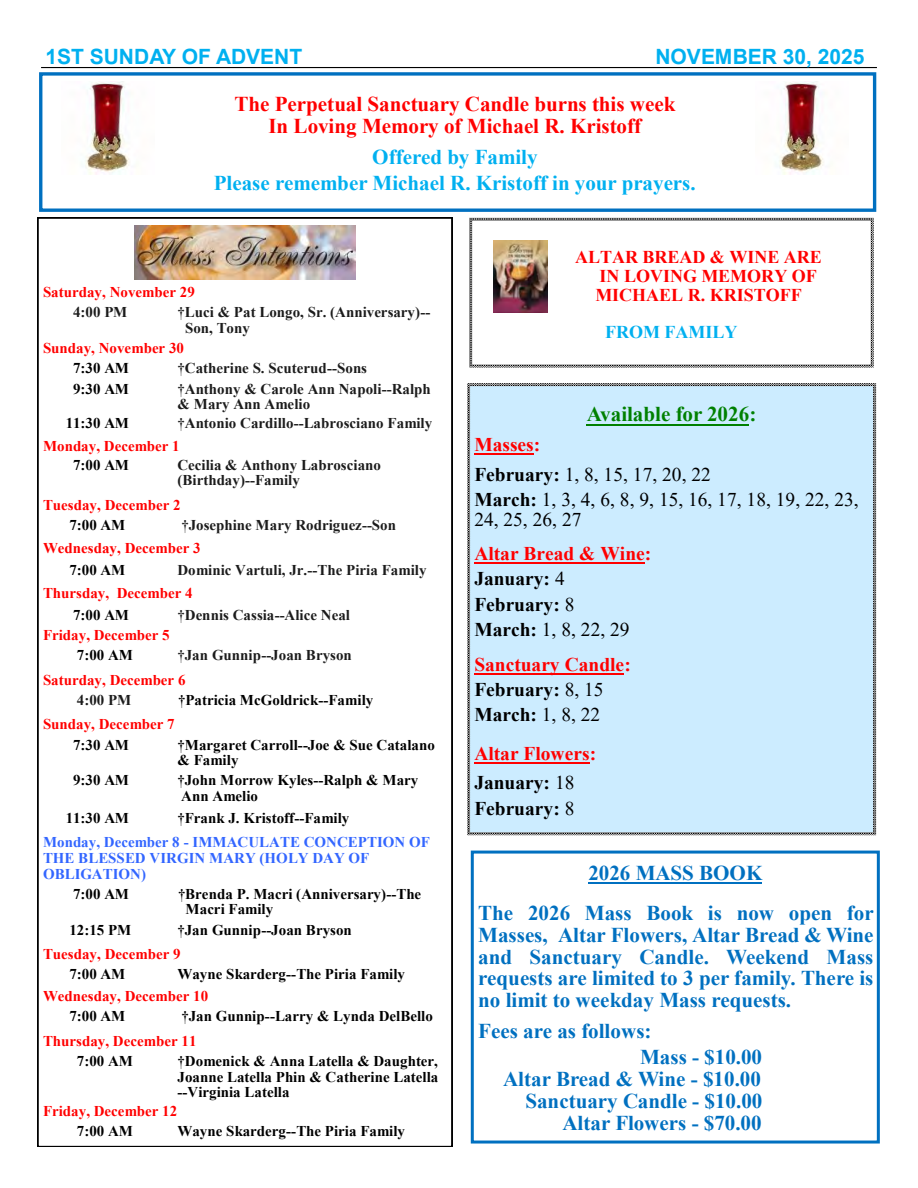
<style>
.page{position:relative;width:918px;height:1188px;background:#fff}
.page>*{position:absolute;margin:0;border:0;box-sizing:border-box;transform-origin:0 0}
.t1{font:700 21.15px "Times New Roman";color:#f00}
.t2{font:700 21px/21.9px "Times New Roman";color:#0070c0;text-align:justify}
.t3{font:700 21px "Times New Roman";color:#00b0f0}
.t4{font:700 21px "Times New Roman";color:#f00}
.t5{font:700 21px "Arial";color:#00b0f0}
.t6{font:700 21px "Times New Roman";color:#008000}
.t7{font:19.5px/20.7px "Times New Roman";color:#000}
.t8{font:700 19.5px "Times New Roman";color:#000}
.t9{font:700 19.5px "Times New Roman";color:#f00}
.t10{font:700 18px/18.8px "Times New Roman";color:#f00}
.t11{font:700 18px "Times New Roman";color:#00b0f0}
.t12{font:700 15px/15.6px "Times New Roman";color:#000}
.t13{font:700 15px/15.6px "Times New Roman";color:#1c1c1c}
.t14{font:700 15px "Times New Roman";color:#f00}
.t15{font:700 15px/15.6px "Times New Roman";color:#36f}
.s1{font-weight:700}
.s2{font-weight:400}
</style>
<div class="page">
<svg style="left:38px;top:218px;width:414px;height:929px"></svg>
<hr style="left:41px;top:67px;width:836px;height:1px;background:#000">
<div style="left:39px;top:72px;width:837px;height:140px;border:3px solid #0070c0"></div>
<img style="left:85px;top:82px;width:45px;height:92px">
<img style="left:779px;top:82px;width:45px;height:92px">
<img style="left:135px;top:225px;width:220px;height:55px">
<svg style="left:469px;top:218px;width:405px;height:150px"></svg>
<div style="left:471px;top:851px;width:409px;height:293px;border:3px solid #0070c0"></div>
<hr style="left:588px;top:882px;width:174px;height:2px;background:#0070c0">
<div style="left:467px;top:383px;width:409px;height:452px;background:#ccecff"></div>
<hr style="left:587px;top:424px;width:162px;height:2px;background:#008000">
<hr style="left:474px;top:453px;width:60px;height:2px;background:#f00">
<hr style="left:474px;top:562px;width:171px;height:2px;background:#f00">
<hr style="left:474px;top:673px;width:150px;height:2px;background:#f00">
<hr style="left:474px;top:762px;width:116px;height:2px;background:#f00">
<p class="t5" style="left:45px;top:42px;width:259px">1ST SUNDAY OF ADVENT</p>
<p class="t5" style="left:655px;top:42px;width:210px">NOVEMBER 30, 2025</p>
<p class="t1" style="left:234px;top:89px;width:443px">The Perpetual Sanctuary Candle burns this week</p>
<p class="t4" style="left:268px;top:111px;width:374px">In Loving Memory of Michael R. Kristoff</p>
<p class="t3" style="left:372px;top:141px;width:167px">Offered by Family</p>
<p class="t3" style="left:214px;top:168px;width:484px">Please remember Michael R. Kristoff in your prayers.</p>
<p class="t14" style="left:43px;top:281px;width:153px">Saturday, November 29</p>
<p class="t13" style="left:73px;top:304px;width:56px">4:00 PM</p>
<p class="t13" style="left:185px;top:304px;width:247px;text-indent:-8px">†Luci &amp; Pat Longo, Sr. (Anniversary)--<br>Son, Tony</p>
<p class="t14" style="left:43px;top:337px;width:143px">Sunday, November 30</p>
<p class="t12" style="left:73px;top:360px;width:58px">7:30 AM</p>
<p class="t13" style="left:178px;top:360px;width:191px">†Catherine S. Scuterud--Sons</p>
<p class="t12" style="left:73px;top:380px;width:57px">9:30 AM</p>
<p class="t13" style="left:178px;top:380px;width:255px">†Anthony &amp; Carole Ann Napoli--Ralph &amp; Mary Ann Amelio</p>
<p class="t12" style="left:66px;top:415px;width:65px">11:30 AM</p>
<p class="t13" style="left:178px;top:415px;width:256px">†Antonio Cardillo--Labrosciano Family</p>
<p class="t14" style="left:43px;top:435px;width:138px">Monday, December 1</p>
<p class="t12" style="left:73px;top:456px;width:57px">7:00 AM</p>
<p class="t13" style="left:178px;top:456px;width:205px">Cecilia &amp; Anthony Labrosciano (Birthday)--Family</p>
<p class="t14" style="left:43px;top:494px;width:139px">Tuesday, December 2</p>
<p class="t12" style="left:69px;top:517px;width:57px">7:00 AM</p>
<p class="t13" style="left:181px;top:517px;width:216px">†Josephine Mary Rodriguez--Son</p>
<p class="t14" style="left:43px;top:537px;width:159px">Wednesday, December 3</p>
<p class="t12" style="left:69px;top:562px;width:57px">7:00 AM</p>
<p class="t13" style="left:178px;top:562px;width:250px">Dominic Vartuli, Jr.--The Piria Family</p>
<p class="t14" style="left:43px;top:582px;width:151px">Thursday, December 4</p>
<p class="t12" style="left:73px;top:606px;width:57px">7:00 AM</p>
<p class="t13" style="left:178px;top:606px;width:174px">†Dennis Cassia--Alice Neal</p>
<p class="t14" style="left:43px;top:624px;width:128px">Friday, December 5</p>
<p class="t12" style="left:77px;top:647px;width:57px">7:00 AM</p>
<p class="t13" style="left:178px;top:647px;width:176px">†Jan Gunnip--Joan Bryson</p>
<p class="t14" style="left:43px;top:669px;width:144px">Saturday, December 6</p>
<p class="t13" style="left:77px;top:692px;width:56px">4:00 PM</p>
<p class="t12" style="left:178px;top:692px;width:197px">†Patricia McGoldrick--Family</p>
<p class="t14" style="left:43px;top:714px;width:133px">Sunday, December 7</p>
<p class="t12" style="left:73px;top:736px;width:57px">7:30 AM</p>
<p class="t12" style="left:178px;top:736px;width:259px">†Margaret Carroll--Joe &amp; Sue Catalano &amp; Family</p>
<p class="t12" style="left:73px;top:772px;width:57px">9:30 AM</p>
<p class="t12" style="left:178px;top:772px;width:242px">†John Morrow Kyles--Ralph &amp; Mary<br>Ann Amelio</p>
<p class="t12" style="left:66px;top:809px;width:65px">11:30 AM</p>
<p class="t12" style="left:178px;top:809px;width:173px">†Frank J. Kristoff--Family</p>
<p class="t15" style="left:43px;top:834px;width:389px">Monday, December 8 - IMMACULATE CONCEPTION OF<br>THE BLESSED VIRGIN MARY (HOLY DAY OF<br>OBLIGATION)</p>
<p class="t12" style="left:73px;top:885px;width:57px">7:00 AM</p>
<p class="t12" style="left:185px;top:885px;width:237px;text-indent:-7px">†Brenda P. Macri (Anniversary)--The<br>Macri Family</p>
<p class="t12" style="left:69px;top:921px;width:63px">12:15 PM</p>
<p class="t12" style="left:178px;top:921px;width:176px">†Jan Gunnip--Joan Bryson</p>
<p class="t14" style="left:43px;top:943px;width:139px">Tuesday, December 9</p>
<p class="t12" style="left:69px;top:966px;width:57px">7:00 AM</p>
<p class="t12" style="left:178px;top:966px;width:229px">Wayne Skarderg--The Piria Family</p>
<p class="t14" style="left:43px;top:985px;width:167px">Wednesday, December 10</p>
<p class="t12" style="left:69px;top:1008px;width:57px">7:00 AM</p>
<p class="t12" style="left:181px;top:1008px;width:253px">†Jan Gunnip--Larry &amp; Lynda DelBello</p>
<p class="t14" style="left:43px;top:1030px;width:155px">Thursday, December 11</p>
<p class="t12" style="left:77px;top:1053px;width:57px">7:00 AM</p>
<p class="t12" style="left:178px;top:1053px;width:262px;text-align:justify">†Domenick &amp; Anna Latella &amp; Daughter, Joanne Latella Phin &amp; Catherine Latella --Virginia Latella</p>
<p class="t14" style="left:43px;top:1100px;width:136px">Friday, December 12</p>
<p class="t12" style="left:77px;top:1123px;width:57px">7:00 AM</p>
<p class="t12" style="left:178px;top:1123px;width:229px">Wayne Skarderg--The Piria Family</p>
<p class="t10" style="left:595px;top:247px;width:228px;text-indent:-20px">ALTAR BREAD &amp; WINE ARE<br>IN LOVING MEMORY OF<br>MICHAEL R. KRISTOFF</p>
<p class="t11" style="left:605px;top:319px;width:134px">FROM FAMILY</p>
<p class="t6" style="left:587px;top:399px;width:171px">Available for 2026:</p>
<p class="t9" style="left:474px;top:430px;width:67px">Masses:</p>
<p class="t7" style="left:474px;top:463px;width:238px"><span class="s1">February:</span> 1, 8, 15, 17, 20, 22</p>
<p class="t7" style="left:474px;top:488px;width:386px"><span class="s1">March:</span> 1, 3, 4, 6, 8, 9, 15, 16, 17, 18, 19, 22, 23,<br>24, 25, 26, 27</p>
<p class="t9" style="left:474px;top:540px;width:178px">Altar Bread &amp; Wine:</p>
<p class="t8" style="left:474px;top:565px;width:92px">January: <span class="s2">4</span></p>
<p class="t8" style="left:474px;top:590px;width:102px">February: <span class="s2">8</span></p>
<p class="t7" style="left:474px;top:618px;width:157px"><span class="s1">March:</span> 1, 8, 22, 29</p>
<p class="t9" style="left:474px;top:650px;width:158px">Sanctuary Candle:</p>
<p class="t8" style="left:474px;top:676px;width:131px">February: <span class="s2">8, 15</span></p>
<p class="t8" style="left:474px;top:701px;width:128px">March: <span class="s2">1, 8, 22</span></p>
<p class="t9" style="left:474px;top:739px;width:123px">Altar Flowers:</p>
<p class="t8" style="left:474px;top:769px;width:102px">January: <span class="s2">18</span></p>
<p class="t8" style="left:474px;top:794px;width:102px">February: <span class="s2">8</span></p>
<p class="t2" style="left:588px;top:861px;width:176px">2026 MASS BOOK</p>
<p class="t2" style="left:478px;top:901px;width:397px">The 2026 Mass Book is now open for Masses, Altar Flowers, Altar Bread &amp; Wine and Sanctuary Candle. Weekend Mass requests are limited to 3 per family. There is no limit to weekday Mass requests.</p>
<p class="t2" style="left:478px;top:1020px;width:175px">Fees are as follows:</p>
<p class="t2" style="left:640px;top:1046px;width:123px">Mass - $10.00</p>
<p class="t2" style="left:503px;top:1068px;width:259px">Altar Bread &amp; Wine - $10.00</p>
<p class="t2" style="left:525px;top:1090px;width:238px">Sanctuary Candle - $10.00</p>
<p class="t2" style="left:562px;top:1112px;width:201px">Altar Flowers - $70.00</p>
</div>
